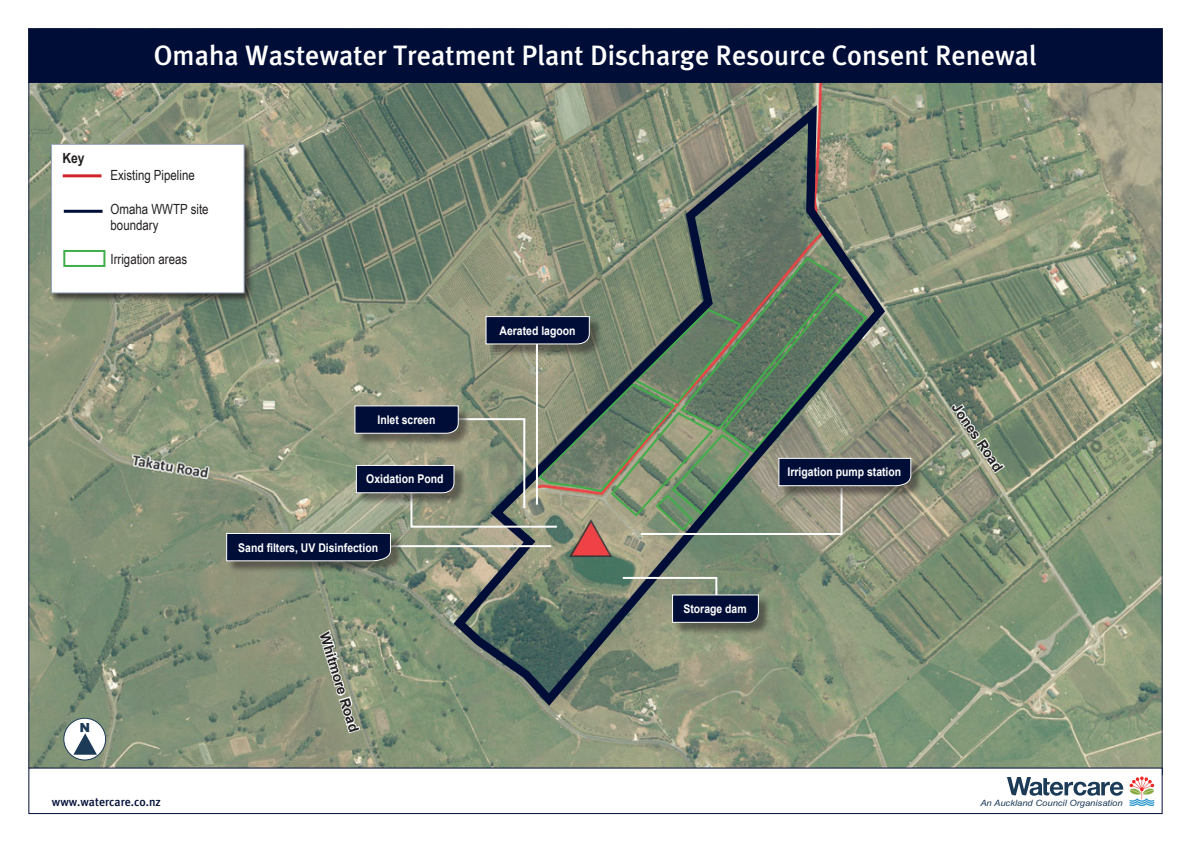
<style>
.page{position:relative;width:1191px;height:842px;background:#fff}
.page>*{position:absolute;margin:0;border:0;box-sizing:border-box;transform-origin:0 0}
.t1{font:500 28px "Meta Plus";color:#fff}
.t2{font:14px/16.8px "Arial Narrow";color:#231f20}
.t3{font:700 14px "Arial";color:#231f20}
.t4{font:700 14px "Arial";color:#231f20;scale:.87 1}
.t5{font:900 12.6px "Arial";color:#1c3b57}
.t6{font:700 12px "Arial";color:#fff;scale:.87 1}
.t7{font:500 12px "Meta Plus";color:#000e37}
.t8{font:italic 8.7px "Arial";color:#1c3b57;scale:1.08 1}
</style>
<div class="page">
<img style="left:30px;top:83px;width:1130px;height:684px">
<div style="left:64px;top:718px;width:42px;height:42px;background:#fff;border-radius:50%"></div>
<div style="left:63px;top:718px;width:43px;height:42px;border:1px solid #1c3b57;border-radius:50%"></div>
<svg style="left:69px;top:733px;width:32px;height:24px"></svg>
<div style="left:28px;top:28px;width:1134px;height:55px;background:#000e37;border:1px solid #000e37"></div>
<div style="left:50px;top:142px;width:204px;height:161px;background:#231f20;opacity:.75"></div>
<div style="left:51px;top:144px;width:193px;height:149px;background:#fff;border:1px solid #99a7c0"></div>
<hr style="left:64px;top:210px;width:39px;height:3px;background:#000e37">
<hr style="left:63px;top:174px;width:38px;height:3px;background:#d1232a">
<svg style="left:448px;top:96px;width:442px;height:616px;background:#7b8773"></svg>
<div style="left:63px;top:250px;width:42px;height:17px;border:2px solid #40ae49"></div>
<svg style="left:1129px;top:776px;width:25px;height:30px"></svg>
<svg style="left:1007px;top:777px;width:116px;height:19px"></svg>
<div style="left:28px;top:767px;width:1134px;height:47px;border:1px solid #000e37"></div>
<div style="left:228px;top:534px;width:175px;height:40px;background:#231f20;opacity:.5"></div>
<div style="left:673px;top:596px;width:98px;height:39px;background:#231f20;opacity:.5"></div>
<svg style="left:621px;top:576px;width:138px;height:47px;background:#586366"></svg>
<div style="left:780px;top:459px;width:143px;height:40px;background:#231f20;opacity:.5"></div>
<svg style="left:950px;top:402px;width:56px;height:73px;background:#96a28d"></svg>
<svg style="left:315px;top:628px;width:47px;height:107px"></svg>
<svg style="left:226px;top:255px;width:685px;height:307px;background:#798371"></svg>
<hr style="left:536px;top:344px;width:2px;height:161px;background:#fff">
<h1 class="t1" style="left:154px;top:39px;width:884px">Omaha Wastewater Treatment Plant Discharge Resource Consent Renewal</h1>
<p class="t4" style="left:62px;top:149px;width:27px">Key</p>
<p class="t2" style="left:111px;top:166px;width:86px">Existing Pipeline</p>
<p class="t2" style="left:111px;top:200px;width:100px">Omaha WWTP site boundary</p>
<p class="t2" style="left:111px;top:250px;width:78px">Irrigation areas</p>
<p class="t5" style="left:90px;top:737px;width:12px;rotate:-180deg">N</p>
<p class="t6" style="left:377px;top:412px;width:68px">Inlet screen</p>
<p class="t6" style="left:366px;top:471px;width:90px">Oxidation Pond</p>
<p class="t6" style="left:238px;top:539px;width:162px">Sand filters, UV Disinfection</p>
<p class="t3" style="left:333px;top:630px;width:105px;rotate:73deg">Whitmore Road</p>
<p class="t6" style="left:499px;top:322px;width:89px">Aerated lagoon</p>
<p class="t6" style="left:787px;top:464px;width:132px">Irrigation pump station</p>
<p class="t6" style="left:683px;top:601px;width:74px">Storage dam</p>
<p class="t3" style="left:963px;top:399px;width:81px;rotate:56deg">Jones Road</p>
<p class="t7" style="left:58px;top:790px;width:110px">www.watercare.co.nz</p>
<p class="t7" style="left:52px;top:795px;width:110px">www.watercare.co.nz</p>
<p class="t8" style="left:980px;top:797px;width:133px">An Auckland Council Organisation</p>
</div>
